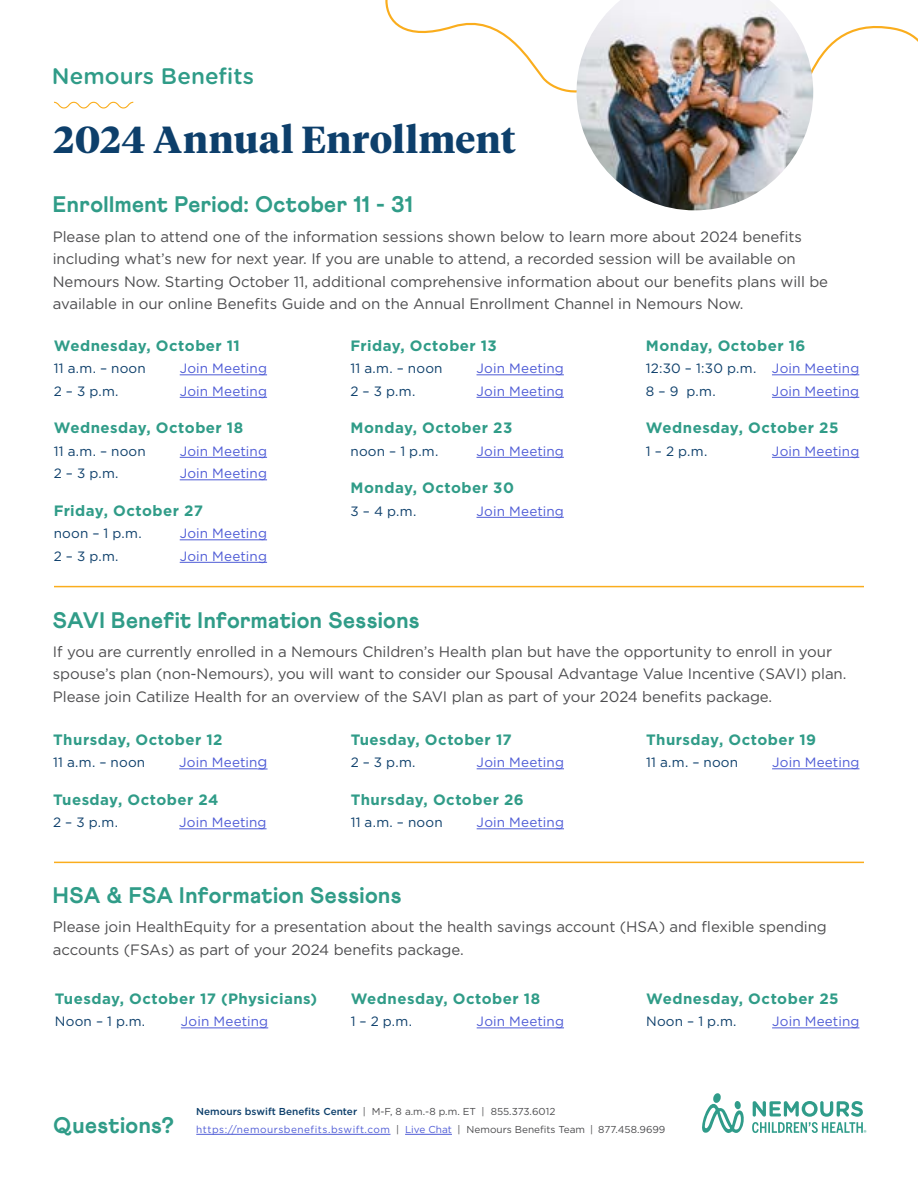
<style>
.page{position:relative;width:918px;height:1188px;background:#fff}
.page>*{position:absolute;margin:0;border:0;box-sizing:border-box;transform-origin:0 0}
.t1{font:700 37.5px "Tiempos Headline";letter-spacing:.015em;color:#0d3f6b}
.t2{font:800 22.5px "Athletics";letter-spacing:.02em;color:#309c88}
.t3{font:500 22.5px "Gotham Rounded";color:#309c88}
.t4{font:15px/22.5px "Gotham";letter-spacing:-.005em;color:#4d4d4f}
.t5{font:700 15px "Gotham";letter-spacing:.03em;color:#309c88}
.t6{font:13.5px "Gotham";letter-spacing:.01em;color:#4f5cd6}
.t7{font:13.5px/22.5px "Gotham";letter-spacing:.015em;color:#0d3f6b}
.t8{font:10.05px/18px "Gotham";color:#4d4d4f}
.s1{color:#4f5cd6}
.s2{font-size:15px}
.s3{font-weight:500;color:#0d3f6b}
</style>
<div class="page">
<svg style="left:54px;top:102px;width:79px;height:7px"></svg>
<svg style="left:385px;top:0;width:533px;height:99px"></svg>
<img style="left:577px;top:0;width:236px;height:210px">
<hr style="left:54px;top:586px;width:810px;height:1px;background:#faad1d">
<hr style="left:180px;top:375px;width:87px;height:1px;background:#4f5cd6">
<hr style="left:180px;top:397px;width:87px;height:1px;background:#4f5cd6">
<hr style="left:180px;top:457px;width:87px;height:1px;background:#4f5cd6">
<hr style="left:180px;top:480px;width:87px;height:1px;background:#4f5cd6">
<hr style="left:180px;top:540px;width:87px;height:1px;background:#4f5cd6">
<hr style="left:180px;top:562px;width:87px;height:1px;background:#4f5cd6">
<hr style="left:477px;top:375px;width:87px;height:1px;background:#4f5cd6">
<hr style="left:477px;top:397px;width:87px;height:1px;background:#4f5cd6">
<hr style="left:477px;top:457px;width:87px;height:1px;background:#4f5cd6">
<hr style="left:477px;top:517px;width:87px;height:1px;background:#4f5cd6">
<hr style="left:772px;top:375px;width:87px;height:1px;background:#4f5cd6">
<hr style="left:772px;top:397px;width:87px;height:1px;background:#4f5cd6">
<hr style="left:772px;top:457px;width:87px;height:1px;background:#4f5cd6">
<hr style="left:179px;top:769px;width:79px;height:1px;background:#4f5cd6">
<hr style="left:179px;top:829px;width:88px;height:1px;background:#4f5cd6">
<hr style="left:477px;top:769px;width:87px;height:1px;background:#4f5cd6">
<hr style="left:477px;top:829px;width:87px;height:1px;background:#4f5cd6">
<hr style="left:772px;top:769px;width:87px;height:1px;background:#4f5cd6">
<hr style="left:54px;top:862px;width:810px;height:1px;background:#faad1d">
<hr style="left:181px;top:1028px;width:87px;height:1px;background:#4f5cd6">
<hr style="left:477px;top:1028px;width:87px;height:1px;background:#4f5cd6">
<hr style="left:772px;top:1028px;width:87px;height:1px;background:#4f5cd6">
<svg style="left:702px;top:1093px;width:42px;height:40px"></svg>
<svg style="left:752px;top:1101px;width:114px;height:32px"></svg>
<hr style="left:196px;top:1134px;width:195px;height:1px;background:#4f5cd6">
<hr style="left:405px;top:1134px;width:47px;height:1px;background:#4f5cd6">
<h2 class="t3" style="left:52px;top:60px;width:204px">Nemours Benefits</h2>
<h1 class="t1" style="left:54px;top:113px;width:464px">2024 Annual Enrollment</h1>
<h2 class="t2" style="left:53px;top:191px;width:362px">Enrollment Period: October 11 - 31</h2>
<p class="t4" style="left:53px;top:225px;width:777px">Please plan to attend one of the information sessions shown below to learn more about 2024 benefits including what’s new for next year. If you are unable to attend, a recorded session will be available on Nemours Now. Starting October 11, additional comprehensive information about our benefits plans will be available in our online Benefits Guide and on the Annual Enrollment Channel in Nemours Now.</p>
<p class="t5" style="left:54px;top:335px;width:188px">Wednesday, October 11</p>
<p class="t7" style="left:54px;top:357px;width:94px">11 a.m. – noon</p>
<p class="t6" style="left:180px;top:360px;width:89px">Join Meeting</p>
<p class="t7" style="left:54px;top:379px;width:66px">2 – 3 p.m.</p>
<p class="t6" style="left:180px;top:382px;width:89px">Join Meeting</p>
<p class="t5" style="left:54px;top:418px;width:191px">Wednesday, October 18</p>
<p class="t7" style="left:54px;top:439px;width:94px">11 a.m. – noon</p>
<p class="t6" style="left:180px;top:442px;width:89px">Join Meeting</p>
<p class="t7" style="left:54px;top:462px;width:66px">2 – 3 p.m.</p>
<p class="t6" style="left:180px;top:465px;width:89px">Join Meeting</p>
<p class="t5" style="left:54px;top:500px;width:151px">Friday, October 27</p>
<p class="t7" style="left:54px;top:522px;width:89px">noon – 1 p.m.</p>
<p class="t6" style="left:180px;top:525px;width:89px">Join Meeting</p>
<p class="t7" style="left:54px;top:544px;width:66px">2 – 3 p.m.</p>
<p class="t6" style="left:180px;top:547px;width:89px">Join Meeting</p>
<p class="t5" style="left:351px;top:335px;width:148px">Friday, October 13</p>
<p class="t7" style="left:351px;top:357px;width:94px">11 a.m. – noon</p>
<p class="t6" style="left:477px;top:360px;width:89px">Join Meeting</p>
<p class="t7" style="left:351px;top:379px;width:66px">2 – 3 p.m.</p>
<p class="t6" style="left:477px;top:382px;width:89px">Join Meeting</p>
<p class="t5" style="left:351px;top:418px;width:163px">Monday, October 23</p>
<p class="t7" style="left:351px;top:439px;width:89px">noon – 1 p.m.</p>
<p class="t6" style="left:477px;top:442px;width:89px">Join Meeting</p>
<p class="t5" style="left:351px;top:478px;width:165px">Monday, October 30</p>
<p class="t7" style="left:351px;top:499px;width:67px">3 – 4 p.m.</p>
<p class="t6" style="left:477px;top:502px;width:89px">Join Meeting</p>
<p class="t5" style="left:646px;top:335px;width:161px">Monday, October 16</p>
<p class="t7" style="left:646px;top:357px;width:215px">12:30 – 1:30 p.m. <span class="s1">Join Meeting<br></span>8 – 9 p.m.</p>
<p class="t6" style="left:772px;top:382px;width:89px">Join Meeting</p>
<p class="t5" style="left:646px;top:418px;width:194px">Wednesday, October 25</p>
<p class="t7" style="left:646px;top:439px;width:63px">1 – 2 p.m.</p>
<p class="t6" style="left:772px;top:442px;width:89px">Join Meeting</p>
<h2 class="t2" style="left:53px;top:606px;width:368px">SAVI Benefit Information Sessions</h2>
<p class="t4" style="left:53px;top:640px;width:795px">If you are currently enrolled in a Nemours Children’s Health plan but have the opportunity to enroll in your spouse’s plan (non-Nemours), you will want to consider our Spousal Advantage Value Incentive (SAVI) plan.<br>Please join Catilize Health for an overview of the SAVI plan as part of your 2024 benefits package.</p>
<p class="t5" style="left:53px;top:729px;width:171px">Thursday, October 12</p>
<p class="t7" style="left:53px;top:751px;width:94px">11 a.m. – noon</p>
<p class="t6" style="left:179px;top:754px;width:90px">Join Meetin<span class="s2">g</span></p>
<p class="t5" style="left:53px;top:789px;width:167px">Tuesday, October 24</p>
<p class="t7" style="left:53px;top:811px;width:66px">2 – 3 p.m.</p>
<p class="t6" style="left:179px;top:814px;width:89px">Join Meeting</p>
<p class="t5" style="left:351px;top:729px;width:163px">Tuesday, October 17</p>
<p class="t7" style="left:351px;top:751px;width:66px">2 – 3 p.m.</p>
<p class="t6" style="left:477px;top:754px;width:89px">Join Meeting</p>
<p class="t5" style="left:351px;top:789px;width:175px">Thursday, October 26</p>
<p class="t7" style="left:351px;top:811px;width:94px">11 a.m. – noon</p>
<p class="t6" style="left:477px;top:814px;width:89px">Join Meeting</p>
<p class="t5" style="left:646px;top:729px;width:172px">Thursday, October 19</p>
<p class="t7" style="left:646px;top:751px;width:94px">11 a.m. – noon</p>
<p class="t6" style="left:772px;top:754px;width:89px">Join Meeting</p>
<h2 class="t2" style="left:53px;top:882px;width:350px">HSA &amp; FSA Information Sessions</h2>
<p class="t4" style="left:53px;top:915px;width:775px">Please join HealthEquity for a presentation about the health savings account (HSA) and flexible spending accounts (FSAs) as part of your 2024 benefits package.</p>
<p class="t5" style="left:55px;top:988px;width:264px">Tuesday, October 17 (Physicians)</p>
<p class="t7" style="left:55px;top:1010px;width:92px">Noon – 1 p.m.</p>
<p class="t6" style="left:181px;top:1013px;width:89px">Join Meeting</p>
<p class="t5" style="left:351px;top:988px;width:191px">Wednesday, October 18</p>
<p class="t7" style="left:351px;top:1010px;width:63px">1 – 2 p.m.</p>
<p class="t6" style="left:477px;top:1013px;width:89px">Join Meeting</p>
<p class="t5" style="left:646px;top:988px;width:194px">Wednesday, October 25</p>
<p class="t7" style="left:646px;top:1010px;width:92px">Noon – 1 p.m.</p>
<p class="t6" style="left:772px;top:1013px;width:89px">Join Meeting</p>
<h2 class="t2" style="left:53px;top:1112px;width:122px">Questions?</h2>
<p class="t8" style="left:196px;top:1102px;width:471px"><span class="s3">Nemours bswift Benefits Center</span> | M-F, 8 a.m.-8 p.m. ET | 855.373.6012 <span class="s1">https://nemoursbenefits.bswift.com</span> | <span class="s1">Live Chat</span> | Nemours Benefits Team | 877.458.9699</p>
</div>
